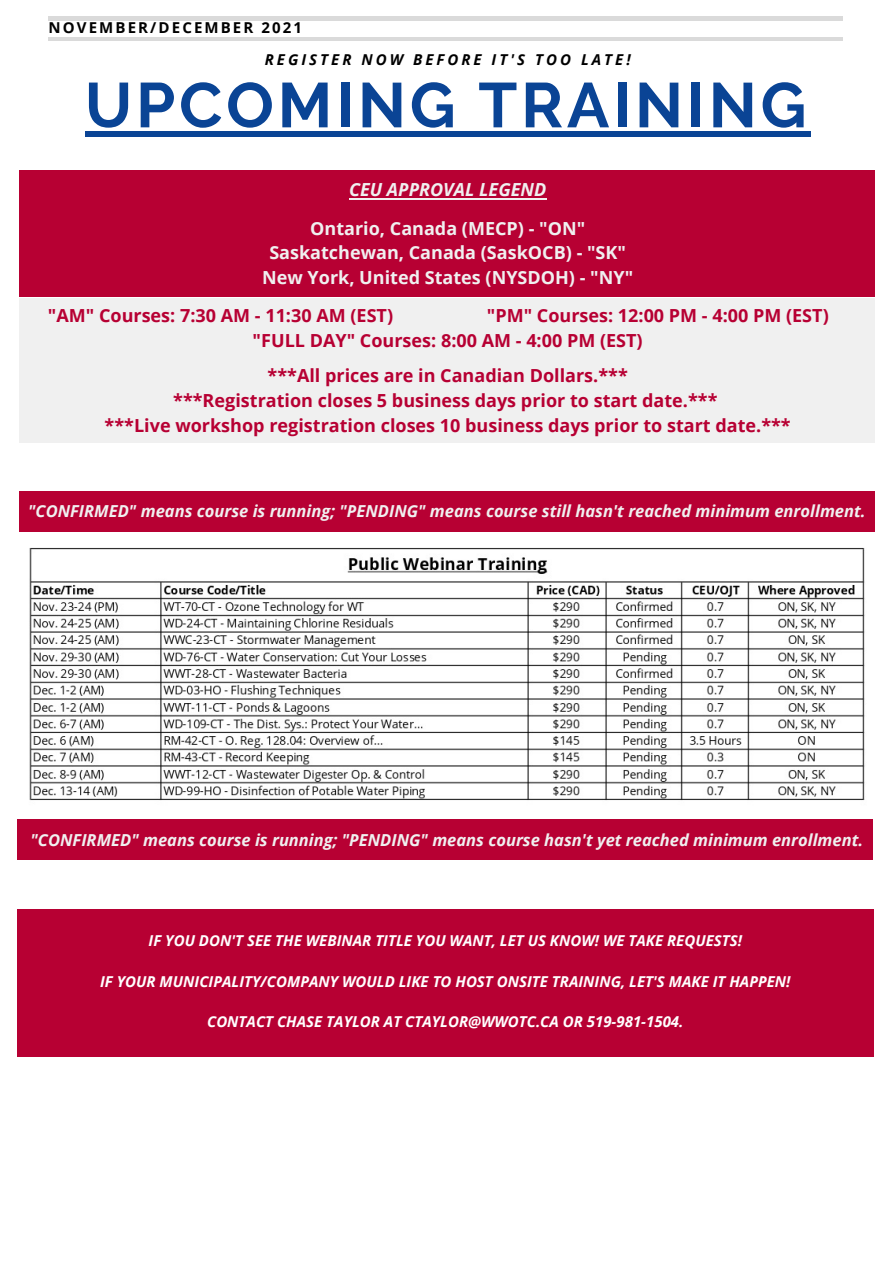
<style>
.page{position:relative;width:894px;height:1264px;background:#fff}
.page>*{position:absolute;margin:0;border:0;box-sizing:border-box;transform-origin:0 0}
.t1{font:700 63px "Raleway";letter-spacing:.06em;color:#0a4495}
.t2{font:700 18px "Open Sans";color:#b70033}
.t3{font:700 18px "Open Sans";color:#f0f0f0}
.t4{font:italic 700 18px "Open Sans";color:#f0f0f0}
.t5{font:italic 700 16.5px "Open Sans";color:#f0f0f0}
.t6{font:italic 700 15px "Open Sans";color:#fff}
.t7{font:italic 700 15px "Open Sans";letter-spacing:.2em;color:#000}
.t8{font:700 15px "Open Sans";letter-spacing:.14em;color:#000}
</style>
<div class="page">
<hr style="left:49px;top:17px;width:793px;height:3px;background:#000">
<hr style="left:48px;top:38px;width:794px;height:3px;background:#000">
<div style="left:19px;top:298px;width:855px;height:144px;background:#f0f0f0"></div>
<div style="left:19px;top:170px;width:855px;height:126px;background:#b70033"></div>
<div style="left:19px;top:491px;width:855px;height:40px;background:#b70033"></div>
<div style="left:18px;top:819px;width:854px;height:41px;background:#b70033"></div>
<div style="left:17px;top:909px;width:856px;height:147px;background:#b70033"></div>
<img style="left:29px;top:547px;width:836px;height:254px">
<div style="left:85px;top:131px;width:724px;height:5px;background:#0a4495"></div>
<hr style="left:349px;top:198px;width:197px;height:2px;background:#f0f0f0">
<p class="t8" style="left:49px;top:17px;width:255px">NOVEMBER/DECEMBER 2021</p>
<p class="t7" style="left:265px;top:49px;width:367px">REGISTER NOW BEFORE IT'S TOO LATE!</p>
<p class="t1" style="left:85px;top:68px;width:722px">UPCOMING TRAINING</p>
<p class="t4" style="left:349px;top:177px;width:199px">CEU APPROVAL LEGEND</p>
<p class="t3" style="left:310px;top:216px;width:276px">Ontario, Canada (MECP) - "ON"</p>
<p class="t3" style="left:269px;top:240px;width:358px">Saskatchewan, Canada (SaskOCB) - "SK"</p>
<p class="t3" style="left:262px;top:265px;width:372px">New York, United States (NYSDOH) - "NY"</p>
<p class="t2" style="left:48px;top:302px;width:347px">"AM" Courses: 7:30 AM - 11:30 AM (EST)</p>
<p class="t2" style="left:486px;top:302px;width:343px">"PM" Courses: 12:00 PM - 4:00 PM (EST)</p>
<p class="t2" style="left:252px;top:327px;width:391px">"FULL DAY" Courses: 8:00 AM - 4:00 PM (EST)</p>
<p class="t2" style="left:267px;top:362px;width:361px">***All prices are in Canadian Dollars.***</p>
<p class="t2" style="left:173px;top:387px;width:545px">***Registration closes 5 business days prior to start date.***</p>
<p class="t2" style="left:105px;top:413px;width:687px">***Live workshop registration closes 10 business days prior to start date.***</p>
<p class="t5" style="left:28px;top:499px;width:838px">"CONFIRMED" means course is running; "PENDING" means course still hasn't reached minimum enrollment.</p>
<p class="t5" style="left:30px;top:828px;width:834px">"CONFIRMED" means course is running; "PENDING" means course hasn't yet reached minimum enrollment.</p>
<p class="t6" style="left:148px;top:930px;width:595px">IF YOU DON'T SEE THE WEBINAR TITLE YOU WANT, LET US KNOW! WE TAKE REQUESTS!</p>
<p class="t6" style="left:100px;top:970px;width:691px">IF YOUR MUNICIPALITY/COMPANY WOULD LIKE TO HOST ONSITE TRAINING, LET'S MAKE IT HAPPEN!</p>
<p class="t6" style="left:207px;top:1011px;width:477px">CONTACT CHASE TAYLOR AT CTAYLOR@WWOTC.CA OR 519-981-1504.</p>
</div>
